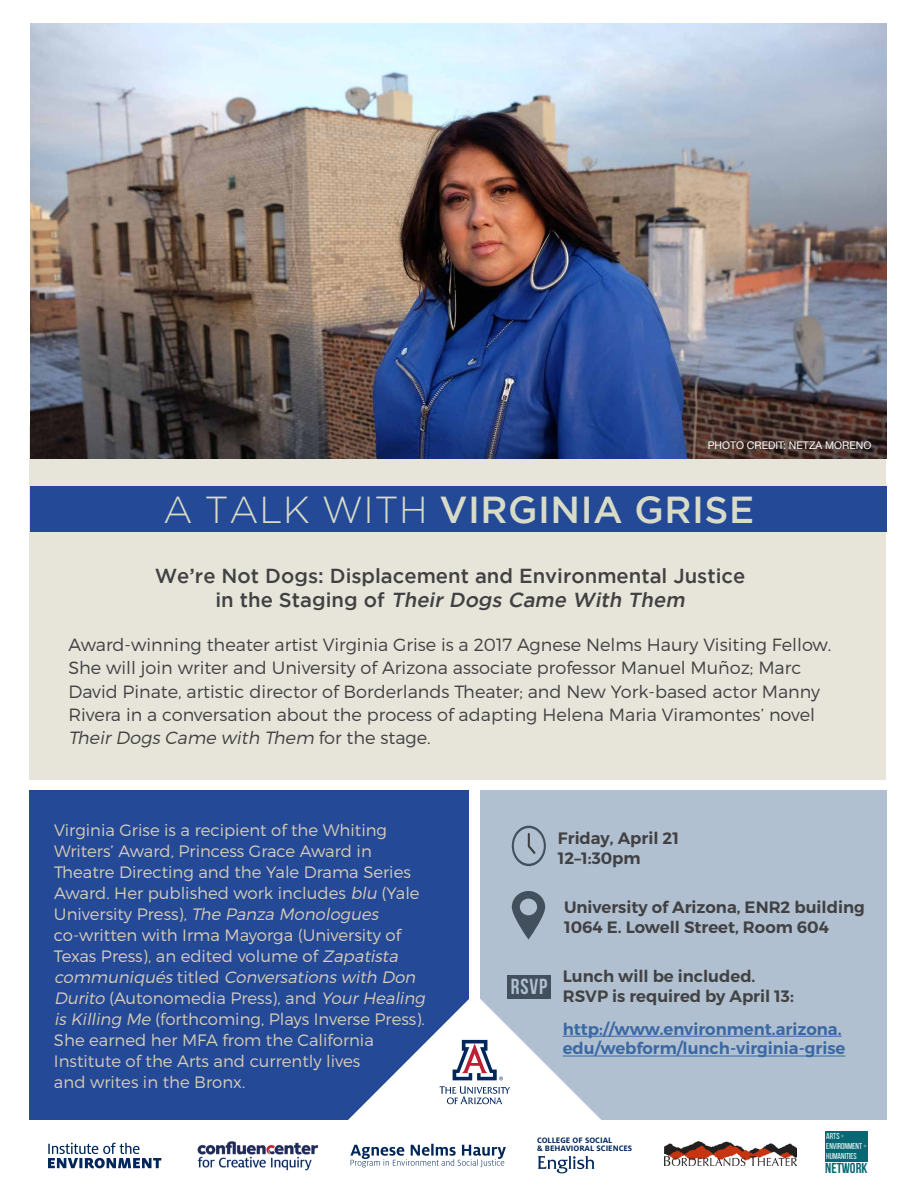
<style>
.page{position:relative;width:918px;height:1188px;background:#fff}
.page>*{position:absolute;margin:0;border:0;box-sizing:border-box;transform-origin:0 0}
.t1{font:500 37.5px "Gotham";letter-spacing:.015em;color:#d8dbc6}
.t2{font:21.75px "Bebas Neue";color:#b0c0d0}
.t3{font:500 20.25px/24px "Gotham";color:#414042;text-align:center}
.t4{font:300 17.7px/23.2px "Montserrat";color:#414042}
.t5{font:300 16.5px/21px "Montserrat";color:#d8cdb5}
.t6{font:600 16.5px/19.8px "Montserrat";color:#414042}
.t7{font:600 16.5px/19.8px "Montserrat";color:#3a68a5}
.t8{font:600 16.5px/19.8px "Montserrat";color:#424243}
.t9{font:700 14.4px "Bebas Neue";color:#076873}
.t10{font:10.5px "Helvetica Neue";color:#fff}
.t11{font:700 8.7px/8.1px "Milo OT";color:#00275b}
.t12{font:8.55px/10.4px "Bebas Neue";color:#fff}
.s1{font-weight:300}
.s2{font-style:italic}
.s3{font-style:inherit}
</style>
<div class="page">
<div style="left:29px;top:427px;width:857px;height:353px;background:#e7e4da"></div>
<div style="left:29px;top:790px;width:440px;height:330px;background:#244997"></div>
<div style="left:481px;top:790px;width:406px;height:330px;background:#b0c0d0"></div>
<div style="left:31px;top:486px;width:856px;height:46px;background:#244997"></div>
<svg style="left:512px;top:826px;width:34px;height:40px"></svg>
<svg style="left:512px;top:891px;width:33px;height:49px"></svg>
<svg style="left:48px;top:1143px;width:113px;height:25px"></svg>
<img style="left:31px;top:23px;width:856px;height:436px">
<svg style="left:348px;top:993px;width:268px;height:127px"></svg>
<img style="left:197px;top:1141px;width:120px;height:30px">
<img style="left:664px;top:1142px;width:132px;height:24px">
<div style="left:507px;top:975px;width:44px;height:23px;background:#424f5d"></div>
<div style="left:826px;top:1131px;width:42px;height:30px;background:#076873"></div>
<svg style="left:538px;top:1156px;width:57px;height:17px"></svg>
<svg style="left:350px;top:1144px;width:156px;height:23px"></svg>
<hr style="left:563px;top:1036px;width:279px;height:1px;background:#3a68a5">
<hr style="left:563px;top:1056px;width:282px;height:1px;background:#3a68a5">
<p class="t10" style="left:708px;top:438px;width:165px">PHOTO CREDIT: NETZA MORENO</p>
<h1 class="t1" style="left:163px;top:488px;width:593px"><span class="s1">A TALK WITH</span> VIRGINIA GRISE</h1>
<p class="t3" style="left:155px;top:563px;width:592px">We’re Not Dogs: Displacement and Environmental Justice i n t h e S t a g i n g o f <span class="s2">Their Dogs Came With Them</span></p>
<p class="t4" style="left:68px;top:633px;width:764px">Award-winning theater artist Virginia Grise is a 2017 Agnese Nelms Haury Visiting Fellow.<br>She will join writer and University of Arizona associate professor Manuel Muñoz; Marc David Pinate, artistic director of Borderlands Theater; and New York-based actor Manny Rivera in a conversation about the process of adapting Helena Maria Viramontes’ novel <span class="s2">Their Dogs Came with Them</span> fo r t h e s t a g e .</p>
<p class="t5" style="left:54px;top:820px;width:376px">Virginia Grise is a recipient of the Whiting Writers’ Award, Princess Grace Award in Theatre Directing and the Yale Drama Series Award. Her published work includes <span class="s2">blu</span> (Yale University Press), <span class="s2">The Panza Monologues </span>co-written with Irma Mayorga (University of Texas Press), an edited volume of <span class="s2">Zapatista communiqués</span> t i t l e d <span class="s2">Conversations with Don Durito</span> (Autonomedia Press), and <span class="s2">Your Healing is Killing Me</span> (forthcoming, Plays Inverse Press).<br>She earned her MFA from the California Institute of the Arts and currently lives<br>and writes in the Bronx.</p>
<p class="t6" style="left:558px;top:828px;width:123px">Friday, April 21<br>12–1:30pm</p>
<h2 class="t2" style="left:511px;top:975px;width:38px">RSVP</h2>
<p class="t6" style="left:564px;top:898px;width:302px">University of Arizona, ENR2 building<br>1064 E. Lowell Street, Room 604</p>
<p class="t8" style="left:563px;top:967px;width:233px">Lunch will be included.<br>RSVP is required by April 13:</p>
<p class="t7" style="left:563px;top:1019px;width:284px">http://www.environment.arizona. edu/webform/lunch-virginia-grise</p>
<p class="t11" style="left:537px;top:1136px;width:97px">COLLEGE OF SOCIAL<br>&amp; BEHAVIORAL SCIENCES</p>
<p class="t12" style="left:826px;top:1131px;width:42px">ARTS <span class="s3">+<br></span>ENVIRONMENT <span class="s3">+<br></span>HUMANITIES</p>
<p class="t9" style="left:825px;top:1160px;width:44px">NETWORK</p>
</div>
